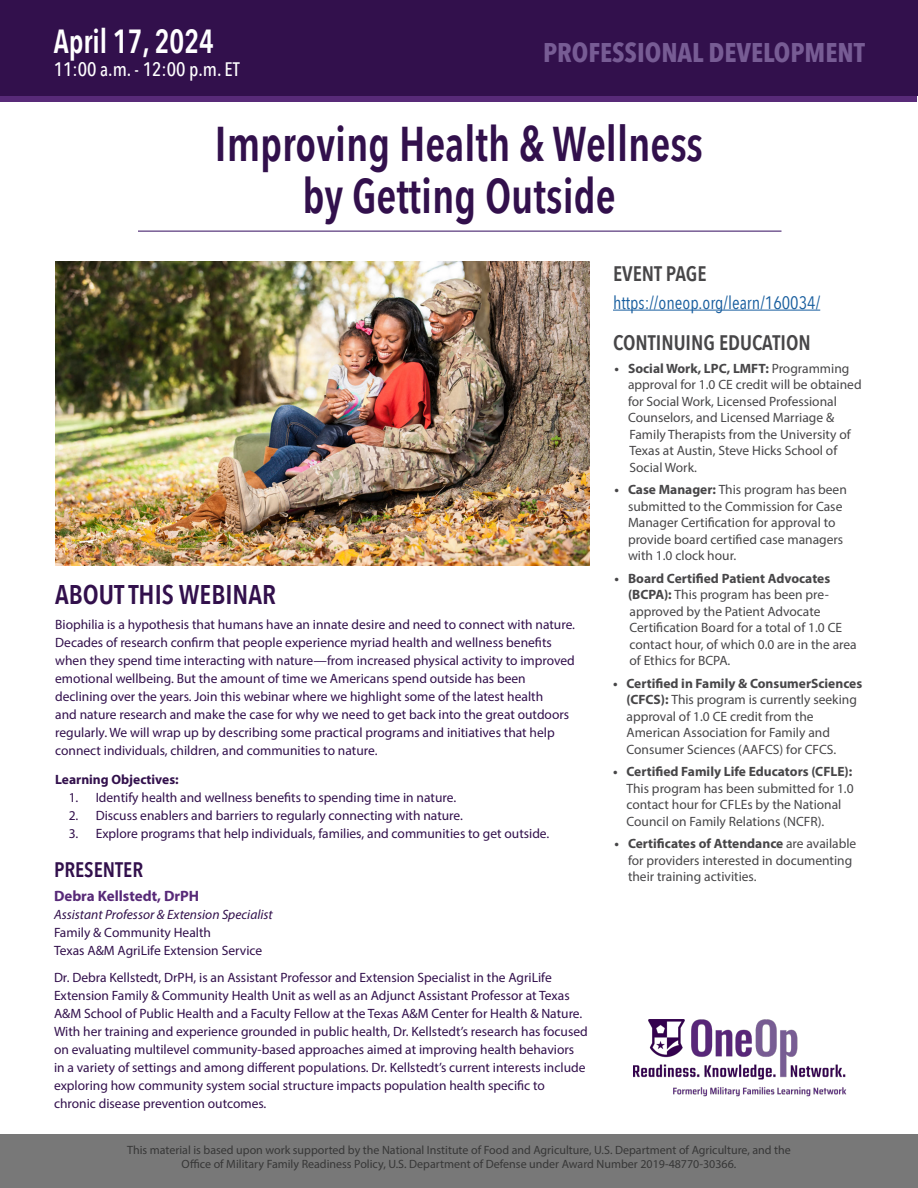
<style>
.page{position:relative;width:918px;height:1188px;background:#fff}
.page>*{position:absolute;margin:0;border:0;box-sizing:border-box;transform-origin:0 0}
.t1{font:600 48.75px "Avenir Next Condensed";color:#32104c;scale:.91 1}
.t2{font:600 33.45px "Avenir Next Condensed";color:#fff;scale:.89 1}
.t3{font:700 27px "Avenir Next Condensed";color:#775c94}
.t4{font:600 27px "Avenir Next Condensed";color:#32104c}
.t5{font:600 21px "Avenir Next Condensed";color:#474648}
.t6{font:600 21px "Avenir Next Condensed";color:#32104c}
.t7{font:500 19.5px "Avenir Next Condensed";color:#fff}
.t8{font:18px "Avenir Next Condensed";color:#175d9e}
.t9{font:700 15px "Myriad Pro";color:#582a78}
.t10{font:13.5px/18px "Myriad Pro";color:#32104c}
.t11{font:13.5px/16.5px "Myriad Pro";color:#474648}
.t12{font:700 13.5px/16.5px "Myriad Pro";color:#474648;text-align:right}
.t13{font:italic 13.5px "Myriad Pro";color:#32104c}
.t14{font:700 13.5px "Myriad Pro";color:#32104c}
.t15{font:12px/14.4px "Myriad Pro";color:#373737;text-align:center}
.s1{font-weight:700}
.s2{font-weight:400}
</style>
<div class="page">
<div style="left:1px;top:90px;width:916px;height:12px;background:#582a78"></div>
<div style="left:0;top:1134px;width:918px;height:54px;background:#787878"></div>
<div style="left:1px;top:1px;width:917px;height:95px;background:#32104c"></div>
<img style="left:55px;top:261px;width:535px;height:304px">
<hr style="left:138px;top:230px;width:644px;height:2px;background:#775c94">
<hr style="left:613px;top:310px;width:207px;height:1px;background:#175d9e">
<img style="left:633px;top:1020px;width:214px;height:77px">
<p class="t2" style="left:54px;top:12px;width:182px">April 17, 2024</p>
<p class="t7" style="left:54px;top:58px;width:188px">11:00 a.m. - 12:00 p.m. ET</p>
<p class="t3" style="left:543px;top:36px;width:323px">PROFESSIONAL DEVELOPMENT</p>
<p class="t1" style="left:215px;top:101px;width:538px">Improving Health &amp; Wellness</p>
<p class="t1" style="left:302px;top:154px;width:346px">by Getting Outside</p>
<p class="t4" style="left:55px;top:571px;width:222px">ABOUT THIS WEBINAR</p>
<p class="t10" style="left:55px;top:615px;width:521px">Biophilia is a hypothesis that humans have an innate desire and need to connect with nature.<br>Decades of research confirm that people experience myriad health and wellness benefits</p>
<p class="t10" style="left:55px;top:651px;width:521px">when they spend time interacting with nature—from increased physical activity to improved emotional wellbeing. But the amount of time we Americans spend outside has been</p>
<p class="t10" style="left:55px;top:687px;width:490px">declining over the years. Join this webinar where we highlight some of the latest health</p>
<p class="t10" style="left:55px;top:705px;width:516px">and nature research and make the case for why we need to get back into the great outdoors regularly. We will wrap up by describing some practical programs and initiatives that help</p>
<p class="t10" style="left:55px;top:741px;width:324px">connect individuals, children, and communities to nature.</p>
<p class="t14" style="left:55px;top:770px;width:125px">Learning Objectives:</p>
<p class="t10" style="left:69px;top:788px;width:389px">1. Identify health and wellness benefits to spending time in nature.</p>
<p class="t10" style="left:69px;top:806px;width:396px">2. Discuss enablers and barriers to regularly connecting with nature.</p>
<p class="t10" style="left:69px;top:824px;width:482px">3. Explore programs that help individuals, families, and communities to get outside.</p>
<p class="t6" style="left:54px;top:851px;width:91px">PRESENTER</p>
<p class="t9" style="left:54px;top:886px;width:147px">Debra Kellstedt, DrPH</p>
<p class="t13" style="left:54px;top:906px;width:220px">Assistant Professor &amp; Extension Specialist</p>
<p class="t10" style="left:54px;top:923px;width:159px">Family &amp; Community Health</p>
<p class="t10" style="left:54px;top:941px;width:210px">Texas A&amp;M AgriLife Extension Service</p>
<p class="t10" style="left:54px;top:968px;width:499px">Dr. Debra Kellstedt, DrPH, is an Assistant Professor and Extension Specialist in the AgriLife</p>
<p class="t10" style="left:54px;top:986px;width:535px">Extension Family &amp; Community Health Unit as well as an Adjunct Assistant Professor at Texas A&amp;M School of Public Health and a Faculty Fellow at the Texas A&amp;M Center for Health &amp; Nature.<br>With her training and experience grounded in public health, Dr. Kellstedt’s research has focused on evaluating multilevel community-based approaches aimed at improving health behaviors in a variety of settings and among different populations. Dr. Kellstedt’s current interests include exploring how community system social structure impacts population health specific to</p>
<p class="t10" style="left:54px;top:1094px;width:214px">chronic disease prevention outcomes.</p>
<p class="t5" style="left:613px;top:256px;width:95px">EVENT PAGE</p>
<p class="t8" style="left:613px;top:287px;width:209px">https://oneop.org/learn/160034/</p>
<p class="t5" style="left:613px;top:325px;width:199px">CONTINUING EDUCATION</p>
<p class="t11" style="left:628px;top:360px;width:235px;text-indent:-14px"><span class="s1">• Social Work, LPC, LMFT:</span> Programming approval for 1.0 CE credit will be obtained for Social Work, Licensed Professional Counselors, and Licensed Marriage &amp;</p>
<p class="t11" style="left:630px;top:426px;width:223px">Family Therapists from the University of<br>Texas at Austin, Steve Hicks School of<br>Social Work.</p>
<p class="t11" style="left:628px;top:481px;width:220px;text-indent:-14px"><span class="s1">• Case Manager:</span> This program has been submitted to the Commission for Case Manager Certification for approval to provide board certified case managers with 1.0 clock hour.</p>
<p class="t12" style="left:615px;top:569px;width:217px">• Board Certified Patient Advocates (BCPA): <span class="s2">This program has been pre-</span></p>
<p class="t11" style="left:630px;top:603px;width:229px">approved by the Patient Advocate Certification Board for a total of 1.0 CE contact hour, of which 0.0 are in the area of Ethics for BCPA.</p>
<p class="t11" style="left:627px;top:675px;width:237px;text-indent:-14px"><span class="s1">• Certified in Family &amp; ConsumerSciences (CFCS):</span> This program is currently seeking approval of 1.0 CE credit from the</p>
<p class="t11" style="left:627px;top:724px;width:205px">American Association for Family and</p>
<p class="t11" style="left:627px;top:741px;width:211px">Consumer Sciences (AAFCS) for CFCS.</p>
<p class="t11" style="left:627px;top:763px;width:229px;text-indent:-14px"><span class="s1">• Certified Family Life Educators (CFLE):<br></span>This program has been submitted for 1.0 contact hour for CFLEs by the National Council on Family Relations (NCFR).</p>
<p class="t11" style="left:628px;top:835px;width:230px;text-indent:-14px"><span class="s1">• Certificates of Attendance</span> are available for providers interested in documenting</p>
<p class="t11" style="left:628px;top:868px;width:130px">their training activities.</p>
<p class="t15" style="left:127px;top:1142px;width:665px">This material is based upon work supported by the National Institute of Food and Agriculture, U.S. Department of Agriculture, and the<br>Office of Military Family Readiness Policy, U.S. Department of Defense under Award Number 2019-48770-30366.</p>
</div>
